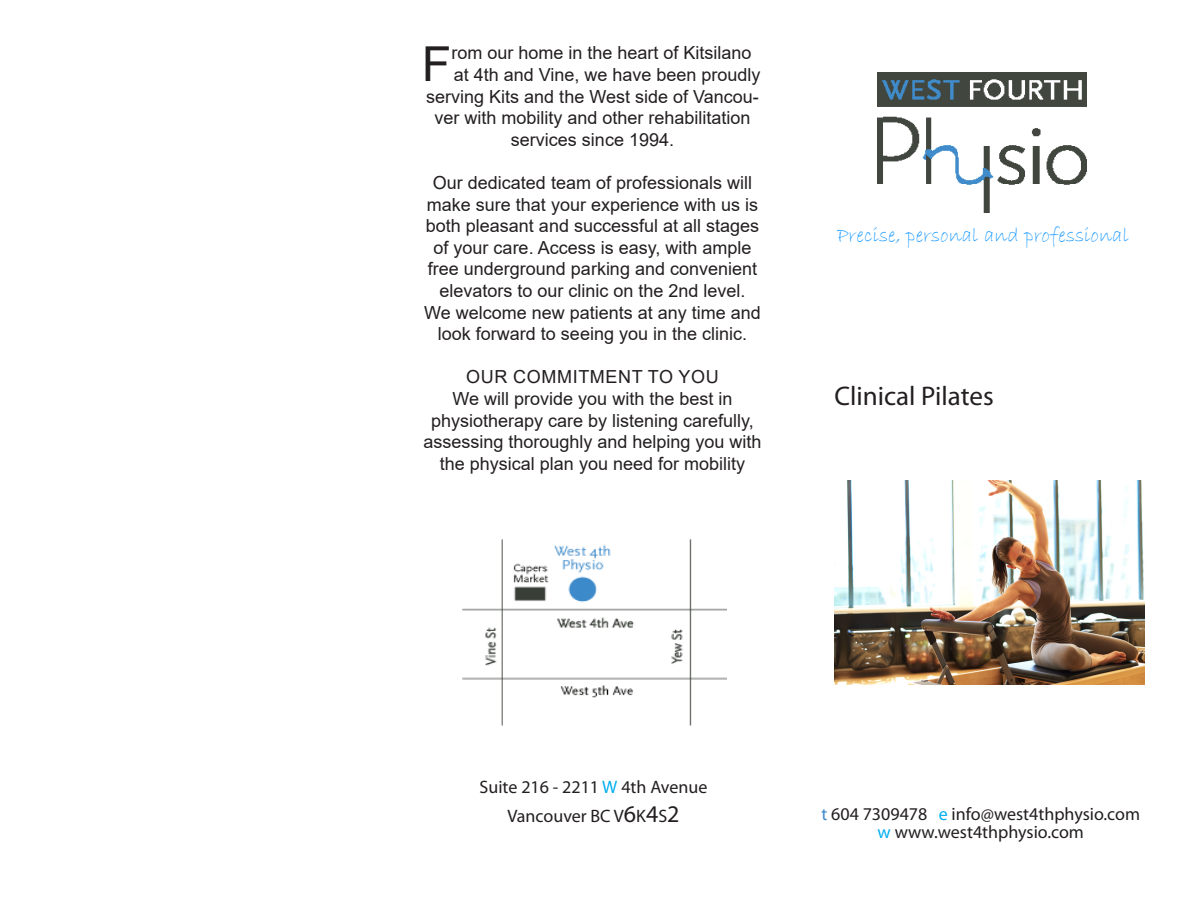
<style>
.page{position:relative;width:1188px;height:918px;background:#fff}
.page>*{position:absolute;margin:0;border:0;box-sizing:border-box;transform-origin:0 0}
.t1{font:48.15px "Arial";color:#231f20}
.t2{font:27px "Myriad Pro";color:#231f20}
.t3{font:21px "Bradley Hand ITC";color:#209cff}
.t4{font:18px/21.6px "Arial";color:#231f20;text-align:center}
.t5{font:18px "Myriad Pro";color:#231f20}
.t6{font:18px "Arial";letter-spacing:.035em;color:#231f20}
.s1{color:#00aeef}
.s2{font-size:24px}
.s3{color:#3e8bc9}
</style>
<div class="page">
<img style="left:877px;top:72px;width:210px;height:141px">
<img style="left:463px;top:539px;width:264px;height:186px">
<img style="left:834px;top:480px;width:310px;height:205px">
<p class="t1" style="left:422px;top:31px;width:31px">F</p>
<p class="t4" style="left:451px;top:42px;width:302px">rom our home in the heart of Kitsilano</p>
<p class="t4" style="left:454px;top:64px;width:308px">at 4th and Vine, we have been proudly</p>
<p class="t4" style="left:426px;top:85px;width:334px">serving Kits and the West side of Vancou-</p>
<p class="t4" style="left:434px;top:107px;width:318px">ver with mobility and other rehabilitation</p>
<p class="t4" style="left:511px;top:129px;width:165px">services since 1994.</p>
<p class="t4" style="left:424px;top:172px;width:338px">Our dedicated team of professionals will make sure that your experience with us is both pleasant and successful at all stages of your care. Access is easy, with ample free underground parking and convenient elevators to our clinic on the 2nd level.<br>We welcome new patients at any time and look forward to seeing you in the clinic.</p>
<p class="t6" style="left:466px;top:365px;width:254px">OUR COMMITMENT TO YOU</p>
<p class="t4" style="left:453px;top:388px;width:281px">We will provide you with the best in</p>
<p class="t4" style="left:431px;top:409px;width:324px">physiotherapy care by listening carefully,</p>
<p class="t4" style="left:423px;top:431px;width:340px">assessing thoroughly and helping you with</p>
<p class="t4" style="left:440px;top:453px;width:307px">the physical plan you need for mobility</p>
<p class="t3" style="left:837px;top:222px;width:293px">Precise, personal and professional</p>
<p class="t2" style="left:834px;top:380px;width:161px">Clinical Pilates</p>
<p class="t5" style="left:480px;top:776px;width:229px">Suite 216 - 2211 <span class="s1">W</span> 4th Avenue</p>
<p class="t5" style="left:508px;top:805px;width:174px">Vancouver BC V<span class="s2">6</span>K<span class="s2">4</span>S<span class="s2">2</span></p>
<p class="t5" style="left:821px;top:803px;width:320px"><span class="s3">t</span> 604 7309478 <span class="s1">e</span> info@west4thphysio.com</p>
<p class="t5" style="left:878px;top:821px;width:208px"><span class="s1">w</span> www.west4thphysio.com</p>
</div>
